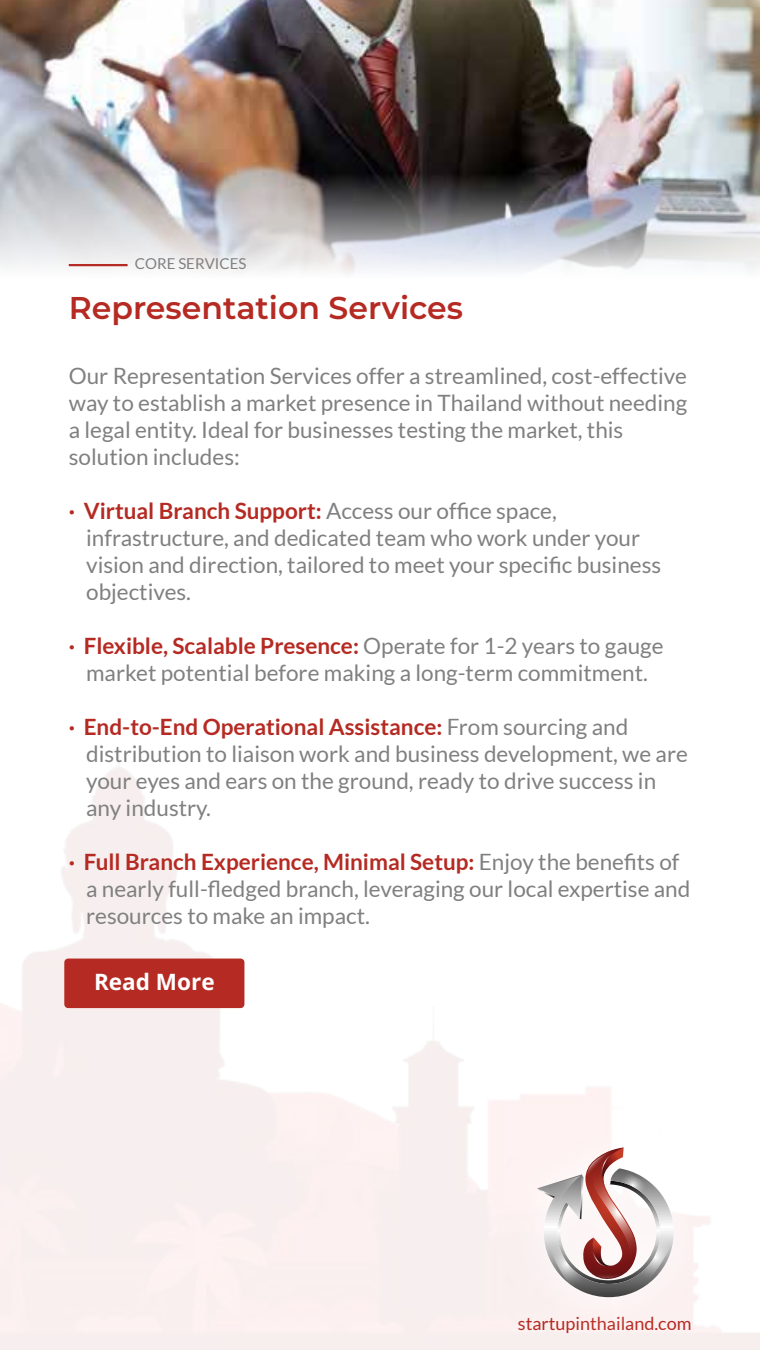
<style>
.page{position:relative;width:760px;height:1350px;background:#fff}
.page>*{position:absolute;margin:0;border:0;box-sizing:border-box;transform-origin:0 0}
.t1{font:600 31.5px "Montserrat";color:#b52a22}
.t2{font:22.5px/27px "Lato";color:#808080}
.t3{font:700 22.5px "Open Sans";color:#fff}
.t4{font:18px "Lato";color:#b52a22}
.t5{font:15.08px "Lato";color:#808080}
.s1{font-weight:700;color:#b52a22}
</style>
<div class="page">
<img style="left:0;top:766px;width:759px;height:584px">
<img style="left:0;top:0;width:759px;height:148px">
<img style="left:0;top:148px;width:759px;height:126px">
<hr style="left:69px;top:264px;width:58px;height:2px;background:#b52a22">
<img style="left:455px;top:1066px;width:300px;height:284px">
<svg style="left:537px;top:1147px;width:136px;height:150px"></svg>
<div style="left:64px;top:959px;width:180px;height:49px;background:#b52a22;border-radius:4px"></div>
<p class="t5" style="left:135px;top:256px;width:113px">CORE SERVICES</p>
<h1 class="t1" style="left:69px;top:287px;width:395px">Representation Services</h1>
<p class="t2" style="left:69px;top:362px;width:620px">Our Representation Services offer a streamlined, cost-effective way to establish a market presence in Thailand without needing a legal entity. Ideal for businesses testing the market, this solution includes:</p>
<p class="t2" style="left:86px;top:497px;width:576px;text-indent:-17px"><span class="s1">· Virtual Branch Support:</span> Access our office space, infrastructure, and dedicated team who work under your vision and direction, tailored to meet your specific business objectives.</p>
<p class="t2" style="left:69px;top:632px;width:596px;text-align:center"><span class="s1">· Flexible, Scalable Presence:</span> Operate for 1-2 years to gauge market potential before making a long-term commitment.</p>
<p class="t2" style="left:86px;top:713px;width:603px;text-indent:-17px"><span class="s1">· End-to-End Operational Assistance:</span> From sourcing and distribution to liaison work and business development, we are your eyes and ears on the ground, ready to drive success in any industry.</p>
<p class="t2" style="left:86px;top:848px;width:605px;text-indent:-17px"><span class="s1">· Full Branch Experience, Minimal Setup:</span> Enjoy the benefits of a nearly full-fledged branch, leveraging our local expertise and resources to make an impact.</p>
<p class="t3" style="left:94px;top:966px;width:122px">Read More</p>
<p class="t4" style="left:518px;top:1314px;width:175px">startupinthailand.com</p>
</div>
